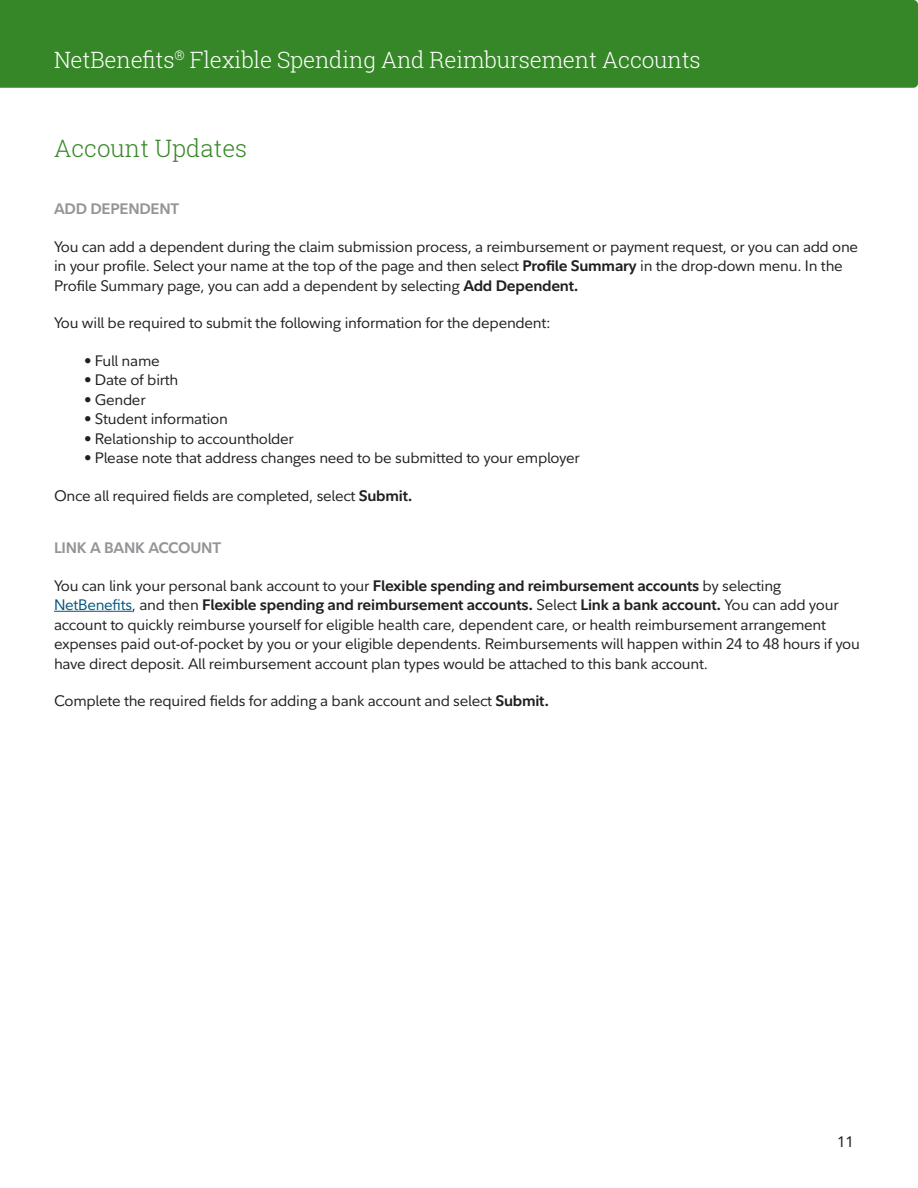
<style>
.page{position:relative;width:918px;height:1188px;background:#fff}
.page>*{position:absolute;margin:0;border:0;box-sizing:border-box;transform-origin:0 0}
.t1{font:300 24px "Roboto Slab";color:#368727}
.t2{font:300 22.5px "Roboto Slab";letter-spacing:-.01em;color:#fff}
.t3{font:15px/19.5px "Fidelity Sans";letter-spacing:-.015em;color:#231f20}
.t4{font:700 15px "Fidelity Sans";letter-spacing:-.015em;color:#939598}
.s1{font-weight:700}
.s2{color:#04547c}
</style>
<div class="page">
<div style="left:0;top:0;width:918px;height:88px;background:#368727"></div>
<hr style="left:54px;top:611px;width:78px;height:1px;background:#04547c">
<h2 class="t2" style="left:54px;top:44px;width:648px">NetBenefits<sup>®</sup> Flexible Spending And Reimbursement Accounts</h2>
<h1 class="t1" style="left:54px;top:132px;width:195px">Account Updates</h1>
<p class="t4" style="left:54px;top:199px;width:127px">ADD DEPENDENT</p>
<p class="t3" style="left:54px;top:237px;width:806px">You can add a dependent during the claim submission process, a reimbursement or payment request, or you can add one in your profile. Select your name at the top of the page and then select <span class="s1">Profile Summary</span> in the drop-down menu. In the<br>Profile Summary page, you can add a dependent by selecting <span class="s1">Add Dependent.</span></p>
<p class="t3" style="left:54px;top:313px;width:498px">You will be required to submit the following information for the dependent:</p>
<p class="t3" style="left:84px;top:351px;width:77px">• Full name</p>
<p class="t3" style="left:84px;top:370px;width:96px">• Date of birth</p>
<p class="t3" style="left:84px;top:390px;width:63px">• Gender</p>
<p class="t3" style="left:84px;top:409px;width:146px">• Student information</p>
<p class="t3" style="left:84px;top:429px;width:211px">• Relationship to accountholder</p>
<p class="t3" style="left:84px;top:448px;width:497px">• Please note that address changes need to be submitted to your employer</p>
<p class="t3" style="left:54px;top:486px;width:360px">Once all required fields are completed, select <span class="s1">Submit.</span></p>
<p class="t4" style="left:54px;top:538px;width:169px">LINK A BANK ACCOUNT</p>
<p class="t3" style="left:54px;top:576px;width:808px">You can link your personal bank account to your <span class="s1">Flexible spending and reimbursement accounts</span> by selecting <span class="s2">NetBenefits</span>, and then <span class="s1">Flexible spending and reimbursement accounts.</span> Select <span class="s1">Link a bank account.</span> You can add your account to quickly reimburse yourself for eligible health care, dependent care, or health reimbursement arrangement expenses paid out-of-pocket by you or your eligible dependents. Reimbursements will happen within 24 to 48 hours if you have direct deposit. All reimbursement account plan types would be attached to this bank account.</p>
<p class="t3" style="left:54px;top:691px;width:497px">Complete the required fields for adding a bank account and select <span class="s1">Submit.</span></p>
<p class="t3" style="left:837px;top:1132px;width:18px">11</p>
</div>
